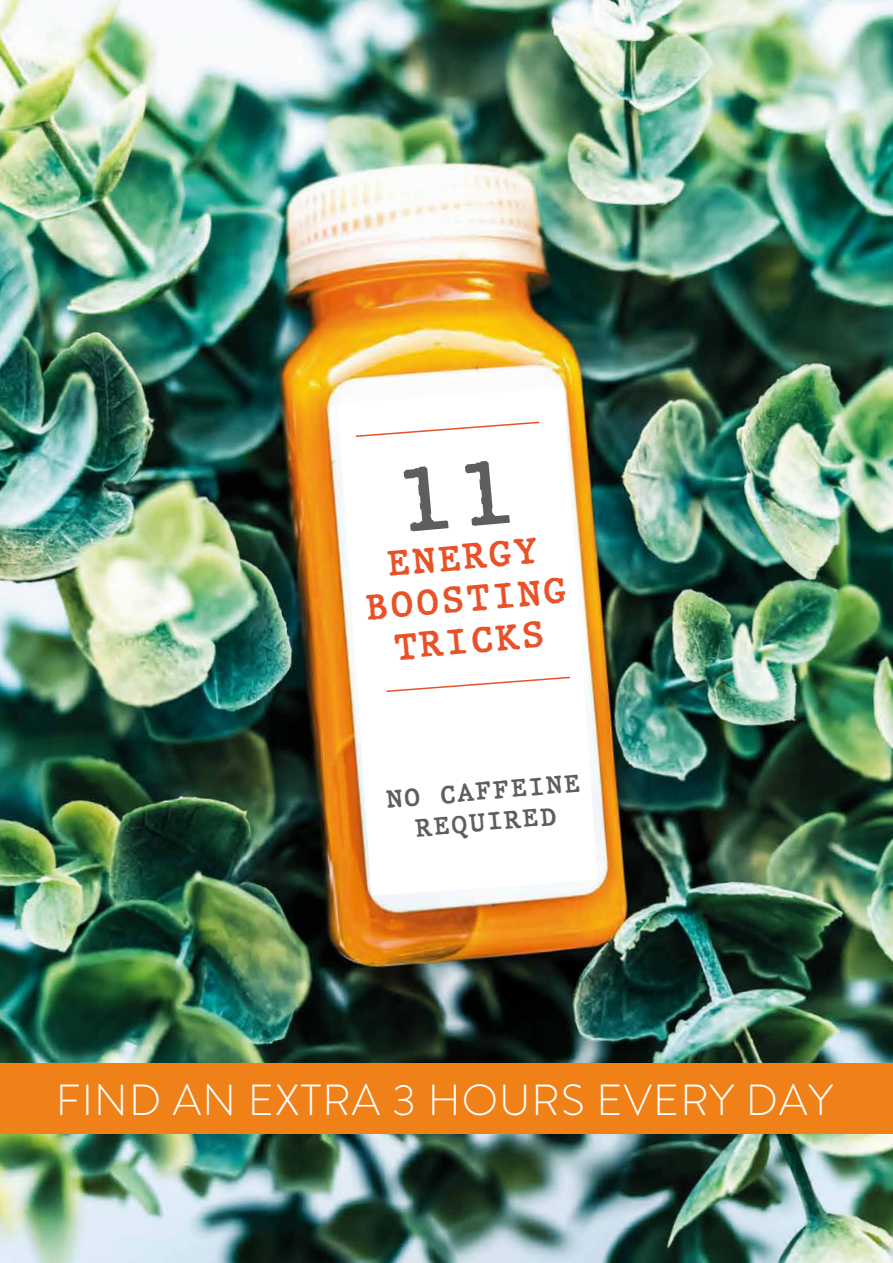
<style>
.page{position:relative;width:893px;height:1263px;background:#fff}
.page>*{position:absolute;margin:0;border:0;box-sizing:border-box;transform-origin:0 0}
.t1{font:300 43.5px "Brandon Grotesque";letter-spacing:.025em;color:#fff}
.t2{font:34.8px/41.8px "JMH Typewritermono";color:#e95129;text-align:center}
.t3{font:24.3px/30.9px "JMH Typewritermono";color:#5e5e5e;text-align:center}
</style>
<div class="page">
<img style="left:0;top:0;width:893px;height:1263px">
<svg style="left:337px;top:387px;width:261px;height:509px"></svg>
<div style="left:0;top:1063px;width:893px;height:70px;background:#f08018"></div>
<svg style="left:354px;top:421px;width:187px;height:17px"></svg>
<svg style="left:385px;top:676px;width:187px;height:17px"></svg>
<svg style="left:403px;top:459px;width:107px;height:73px"></svg>
<p class="t2" style="left:359px;top:546px;width:206px;rotate:-5deg">ENERGY<br>BOOSTING<br>TRICKS</p>
<p class="t3" style="left:384px;top:784px;width:197px;rotate:-5deg">NO CAFFEINE<br>REQUIRED</p>
<p class="t1" style="left:56px;top:1070px;width:779px">FIND AN EXTRA 3 HOURS EVERY DAY</p>
</div>
